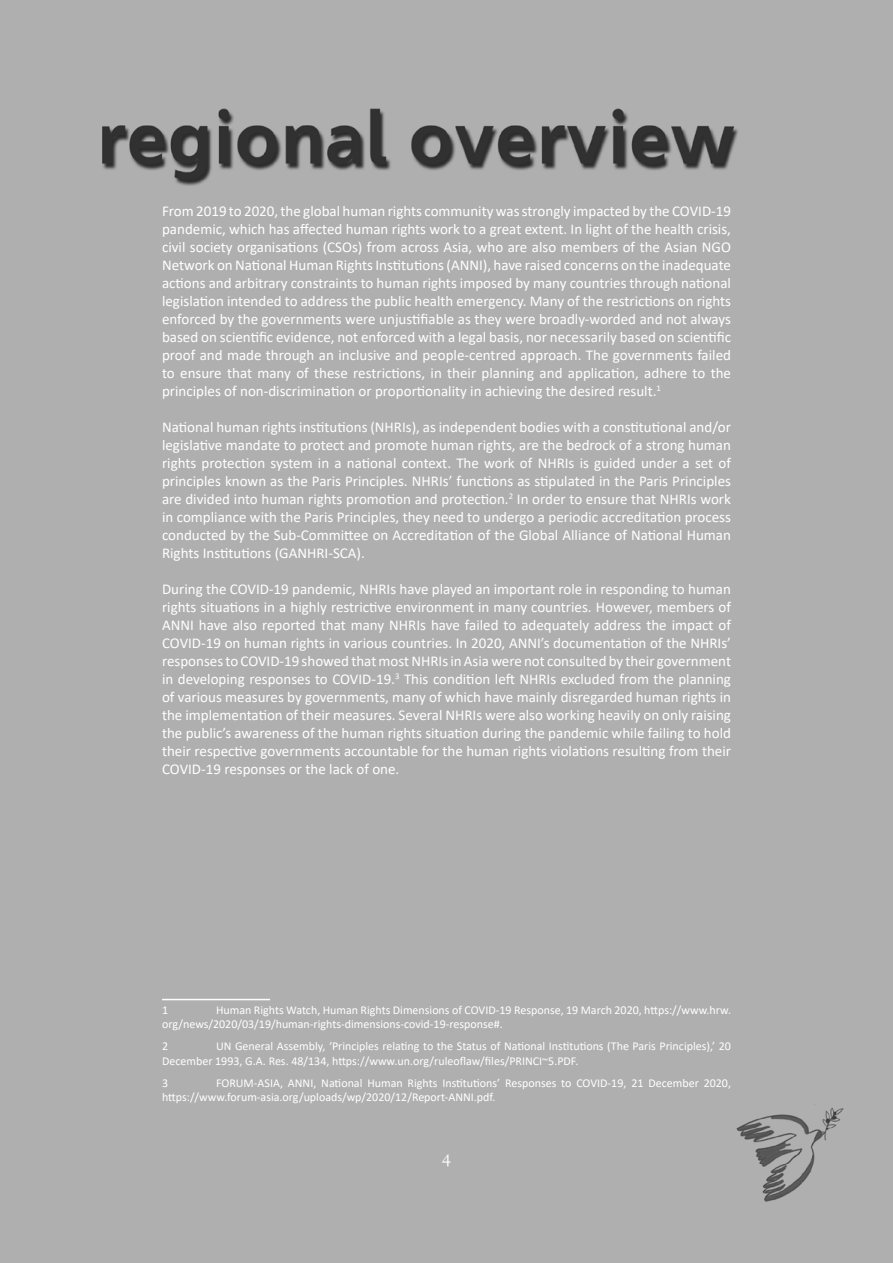
<style>
.page{position:relative;width:893px;height:1263px;background:#afafaf}
.page>*{position:absolute;margin:0;border:0;box-sizing:border-box;transform-origin:0 0}
.t1{font:18px "Freight Text Pro";color:#fff}
.t2{font:15px/18px "Calibri";color:#fff;text-align:justify}
.t3{font:12px/14.4px "Calibri";color:#fff}
</style>
<div class="page">
<hr style="left:162px;top:999px;width:108px;height:1px;background:#fff">
<p class="t2" style="left:162px;top:202px;width:570px">From 2019 to 2020, the global human rights community was strongly impacted by the COVID-19 pandemic, which has affected human rights work to a great extent. In light of the health crisis, civil society organisations (CSOs) from across Asia, who are also members of the Asian NGO Network on National Human Rights Institutions (ANNI), have raised concerns on the inadequate actions and arbitrary constraints to human rights imposed by many countries through national legislation intended to address the public health emergency. Many of the restrictions on rights enforced by the governments were unjustifiable as they were broadly-worded and not always based on scientific evidence, not enforced with a legal basis, nor necessarily based on scientific proof and made through an inclusive and people-centred approach. The governments failed to ensure that many of these restrictions, in their planning and application, adhere to the principles of non-discrimination or proportionality in achieving the desired result.<sup>1</sup></p>
<p class="t2" style="left:162px;top:418px;width:570px">National human rights institutions (NHRIs), as independent bodies with a constitutional and/or legislative mandate to protect and promote human rights, are the bedrock of a strong human rights protection system in a national context. The work of NHRIs is guided under a set of principles known as the Paris Principles. NHRIs’ functions as stipulated in the Paris Principles are divided into human rights promotion and protection.<sup>2</sup> In order to ensure that NHRIs work in compliance with the Paris Principles, they need to undergo a periodic accreditation process conducted by the Sub-Committee on Accreditation of the Global Alliance of National Human Rights Institutions (GANHRI-SCA).</p>
<p class="t2" style="left:162px;top:580px;width:570px">During the COVID-19 pandemic, NHRIs have played an important role in responding to human rights situations in a highly restrictive environment in many countries. However, members of ANNI have also reported that many NHRIs have failed to adequately address the impact of COVID-19 on human rights in various countries. In 2020, ANNI’s documentation of the NHRIs’ responses to COVID-19 showed that most NHRIs in Asia were not consulted by their government in developing responses to COVID-19.<sup>3</sup> This condition left NHRIs excluded from the planning of various measures by governments, many of which have mainly disregarded human rights in the implementation of their measures. Several NHRIs were also working heavily on only raising the public’s awareness of the human rights situation during the pandemic while failing to hold their respective governments accountable for the human rights violations resulting from their COVID-19 responses or the lack of one.</p>
<p class="t3" style="left:162px;top:1002px;width:570px;text-indent:54px">Human Rights Watch, Human Rights Dimensions of COVID-19 Response, 19 March 2020, https://www.hrw. org/news/2020/03/19/human-rights-dimensions-covid-19-response#.</p>
<p class="t3" style="left:162px;top:1039px;width:8px">2</p>
<p class="t3" style="left:162px;top:1002px;width:8px">1</p>
<p class="t3" style="left:162px;top:1039px;width:570px;text-indent:54px">UN General Assembly, ‘Principles relating to the Status of National Institutions (The Paris Principles),’ 20<br>December 1993, G.A. Res. 48/134, https://www.un.org/ruleoflaw/files/PRINCI~5.PDF.</p>
<p class="t3" style="left:162px;top:1075px;width:8px">3</p>
<p class="t3" style="left:162px;top:1075px;width:570px;text-indent:54px">FORUM-ASIA, ANNI, National Human Rights Institutions’ Responses to COVID-19, 21 December 2020, https://www.forum-asia.org/uploads/wp/2020/12/Report-ANNI.pdf.</p>
<p class="t1" style="left:442px;top:1145px;width:10px">4</p>
</div>
